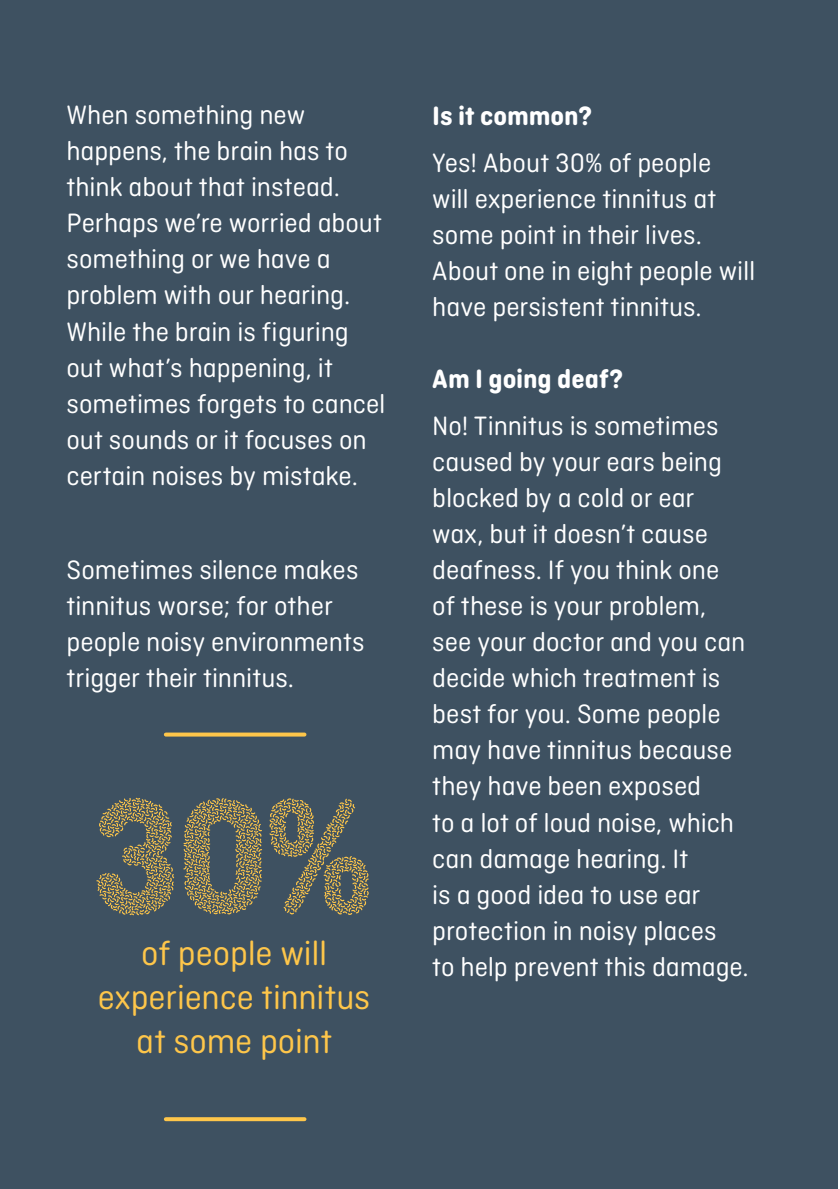
<style>
.page{position:relative;width:840px;height:1189px;background:#fff}
.page>*{position:absolute;margin:0;border:0;box-sizing:border-box;transform-origin:0 0}
.t1{font:700 172px "Wotsits";color:#fec64a}
.t2{font:36px/44px "Ciutadella Rounded";letter-spacing:-.005em;color:#fec64a;text-align:center}
.t3{font:28px/36px "Ciutadella Rounded";letter-spacing:-.005em;color:#fff}
.t4{font:700 28px "Ciutadella Rounded";letter-spacing:-.005em;color:#fff}
</style>
<div class="page">
<div style="left:0;top:0;width:837px;height:1189px;background:#3e5161"></div>
<svg style="left:166px;top:732px;width:138px;height:4px"></svg>
<svg style="left:166px;top:1117px;width:138px;height:4px"></svg>
<p class="t3" style="left:66px;top:97px;width:321px">When something new happens, the brain has to think about that instead.<br>Perhaps we’re worried about something or we have a problem with our hearing.<br>While the brain is figuring out what’s happening, it sometimes forgets to cancel out sounds or it focuses on certain noises by mistake.</p>
<p class="t3" style="left:66px;top:552px;width:300px">Sometimes silence makes tinnitus worse; for other people noisy environments trigger their tinnitus.</p>
<h1 class="t1" style="left:90px;top:757px;width:290px">30%</h1>
<p class="t2" style="left:98px;top:932px;width:274px">of people will experience tinnitus at some point</p>
<p class="t4" style="left:432px;top:99px;width:161px">Is it common?</p>
<p class="t3" style="left:432px;top:145px;width:324px">Yes! About 30% of people<br>will experience tinnitus at some point in their lives.<br>About one in eight people will have persistent tinnitus.</p>
<p class="t4" style="left:432px;top:362px;width:192px">Am I going deaf?</p>
<p class="t3" style="left:432px;top:408px;width:318px">No! Tinnitus is sometimes caused by your ears being blocked by a cold or ear wax, but it doesn’t cause deafness. If you think one of these is your problem, see your doctor and you can decide which treatment is best for you. Some people may have tinnitus because they have been exposed<br>to a lot of loud noise, which can damage hearing. It<br>is a good idea to use ear protection in noisy places<br>to help prevent this damage.</p>
</div>
